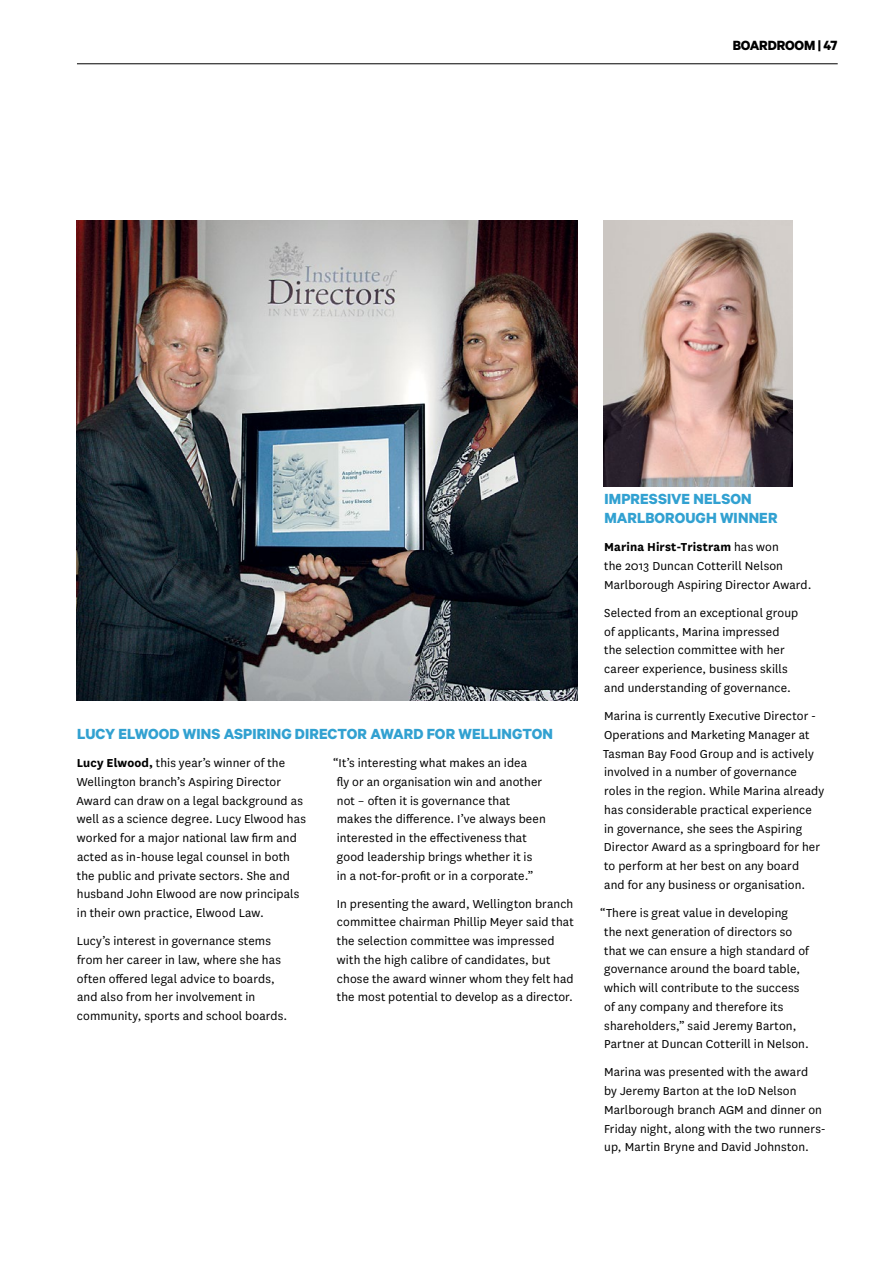
<style>
.page{position:relative;width:893px;height:1263px;background:#fff}
.page>*{position:absolute;margin:0;border:0;box-sizing:border-box;transform-origin:0 0}
.t1{font:700 16.5px/18.8px "Calibre";letter-spacing:.005em;color:#32a1d1}
.t2{font:700 15px "Calibre";letter-spacing:-.015em;color:#000}
.t3{font:13.5px/18.8px "National";letter-spacing:.01em;color:#000}
.s1{font-weight:700}
</style>
<div class="page">
<img style="left:77px;top:221px;width:501px;height:480px">
<img style="left:603px;top:221px;width:190px;height:266px">
<hr style="left:77px;top:64px;width:761px;height:1px;background:#000">
<p class="t2" style="left:733px;top:36px;width:106px">BOARDROOM | 47</p>
<p class="t1" style="left:77px;top:724px;width:477px">LUCY ELWOOD WINS ASPIRING DIRECTOR AWARD FOR WELLINGTON</p>
<p class="t3" style="left:76px;top:753px;width:231px"><span class="s1">Lucy Elwood,</span> this year’s winner of the Wellington branch’s Aspiring Director Award can draw on a legal background as well as a science degree. Lucy Elwood has worked for a major national law firm and acted as in-house legal counsel in both the public and private sectors. She and husband John Elwood are now principals in their own practice, Elwood Law.</p>
<p class="t3" style="left:77px;top:931px;width:212px">Lucy’s interest in governance stems from her career in law, where she has often offered legal advice to boards, and also from her involvement in community, sports and school boards.</p>
<p class="t3" style="left:333px;top:753px;width:214px">“It’s interesting what makes an idea<br>fly or an organisation win and another not – often it is governance that<br>makes the difference. I’ve always been interested in the effectiveness that good leadership brings whether it is<br>in a not-for-profit or in a corporate.”</p>
<p class="t3" style="left:337px;top:893px;width:238px">In presenting the award, Wellington branch committee chairman Phillip Meyer said that the selection committee was impressed with the high calibre of candidates, but chose the award winner whom they felt had the most potential to develop as a director.</p>
<p class="t1" style="left:604px;top:489px;width:175px">IMPRESSIVE NELSON<br>MARLBOROUGH WINNER</p>
<p class="t3" style="left:604px;top:537px;width:209px"><span class="s1">Marina Hirst-Tristram</span> has won<br>the 2013 Duncan Cotterill Nelson<br>Marlborough Aspiring Director Award.</p>
<p class="t3" style="left:604px;top:603px;width:196px">Selected from an exceptional group of applicants, Marina impressed the selection committee with her career experience, business skills and understanding of governance.</p>
<p class="t3" style="left:603px;top:706px;width:223px">Marina is currently Executive Director - Operations and Marketing Manager at Tasman Bay Food Group and is actively involved in a number of governance roles in the region. While Marina already has considerable practical experience<br>in governance, she sees the Aspiring Director Award as a springboard for her to perform at her best on any board<br>and for any business or organisation.</p>
<p class="t3" style="left:600px;top:903px;width:210px">“There is great value in developing the next generation of directors so that we can ensure a high standard of governance around the board table, which will contribute to the success of any company and therefore its shareholders,” said Jeremy Barton, Partner at Duncan Cotterill in Nelson.</p>
<p class="t3" style="left:604px;top:1062px;width:223px">Marina was presented with the award<br>by Jeremy Barton at the IoD Nelson Marlborough branch AGM and dinner on Friday night, along with the two runners&shy;up, Martin Bryne and David Johnston.</p>
</div>
